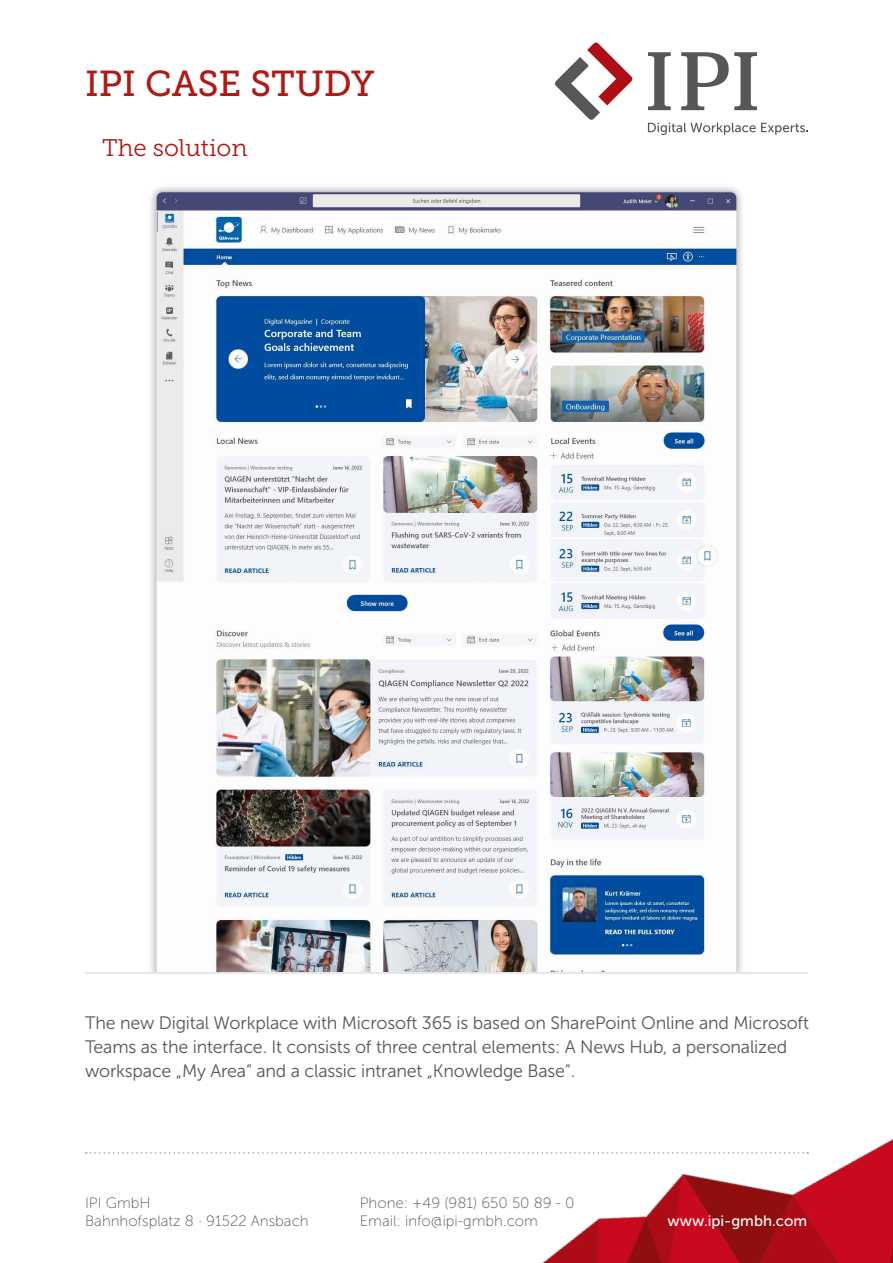
<style>
.page{position:relative;width:893px;height:1263px;background:#fff}
.page>*{position:absolute;margin:0;border:0;box-sizing:border-box;transform-origin:0 0}
.t1{font:36px "Museo Slab 500";color:#ad1b19}
.t2{font:24px "Museo Slab 300";color:#ad1b19}
.t3{font:18px/24px "Museo Sans 300";letter-spacing:-.01em;color:#565655}
.t4{font:15px/18.6px "Museo Sans 100";color:#565655}
.t5{font:15px "Museo Sans 500";color:#fff}
</style>
<div class="page">
<svg style="left:555px;top:43px;width:78px;height:77px"></svg>
<svg style="left:648px;top:52px;width:109px;height:58px"></svg>
<svg style="left:648px;top:123px;width:160px;height:12px"></svg>
<svg style="left:86px;top:1152px;width:360px;height:2px"></svg>
<img style="left:448px;top:1139px;width:445px;height:124px">
<div style="left:147px;top:183px;width:598px;height:799px;background:#000;opacity:.35"></div>
<img style="left:155px;top:191px;width:583px;height:782px">
<div style="left:85px;top:973px;width:723px;height:118px;background:#fff"></div>
<hr style="left:85px;top:973px;width:723px;height:1px;background:#d0d0d0">
<h1 class="t1" style="left:85px;top:64px;width:291px">IPI CASE STUDY</h1>
<h2 class="t2" style="left:102px;top:134px;width:147px">The solution</h2>
<p class="t3" style="left:85px;top:1011px;width:725px">The new Digital Workplace with Microsoft 365 is based on SharePoint Online and Microsoft<br>Teams as the interface. It consists of three central elements: A News Hub, a personalized workspace „My Area“ and a classic intranet „Knowledge Base“.</p>
<p class="t4" style="left:85px;top:1193px;width:225px">IPI GmbH<br>Bahnhofsplatz 8 · 91522 Ansbach</p>
<p class="t4" style="left:360px;top:1193px;width:216px">Phone: +49 (981) 650 50 89 - 0<br>Email: info@ipi-gmbh.com</p>
<p class="t5" style="left:668px;top:1213px;width:141px">www.ipi-gmbh.com</p>
</div>
